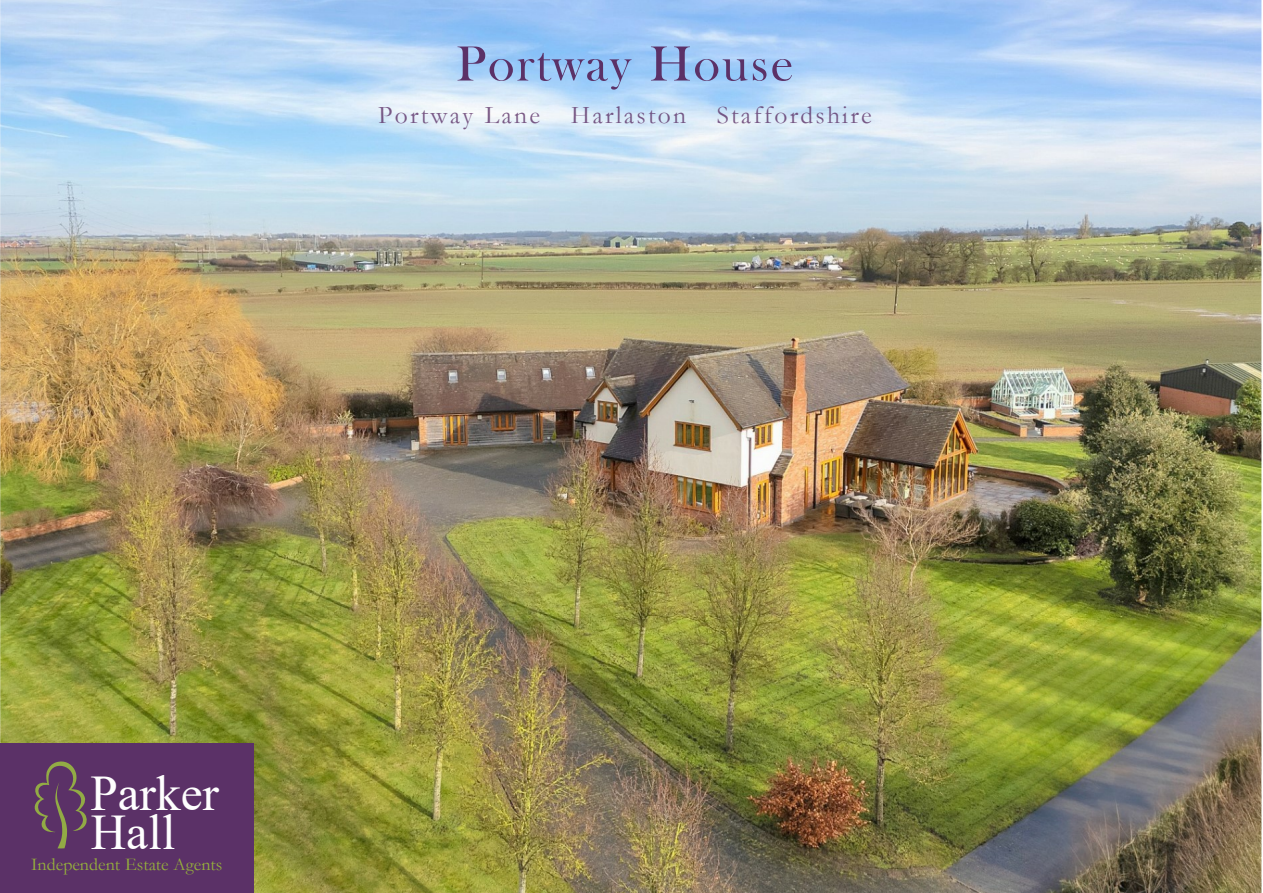
<style>
.page{position:relative;width:1263px;height:893px;background:#fff}
.page>*{position:absolute;margin:0;border:0;box-sizing:border-box;transform-origin:0 0}
.t1{font:51px "Bask Old Face";letter-spacing:.045em;color:#5b3167}
.t2{font:49.8px "Times New Roman";color:#fefefe}
.t3{font:25.5px "Garamond";letter-spacing:.09em;color:rgb(91 49 103/.8)}
.t4{font:18px "Garamond";color:#95b03c}
</style>
<div class="page">
<img style="left:0;top:0;width:1261px;height:893px">
<div style="left:0;top:743px;width:254px;height:150px;background:#5b3167"></div>
<svg style="left:34px;top:761px;width:53px;height:88px"></svg>
<h1 class="t1" style="left:456px;top:45px;width:339px">Portway House</h1>
<p class="t3" style="left:378px;top:106px;width:495px">Portway Lane Harlaston Staffordshire</p>
<h2 class="t2" style="left:90px;top:776px;width:130px">Parker</h2>
<h2 class="t2" style="left:91px;top:814px;width:86px">Hall</h2>
<p class="t4" style="left:31px;top:858px;width:193px">Independent Estate Agents</p>
</div>
